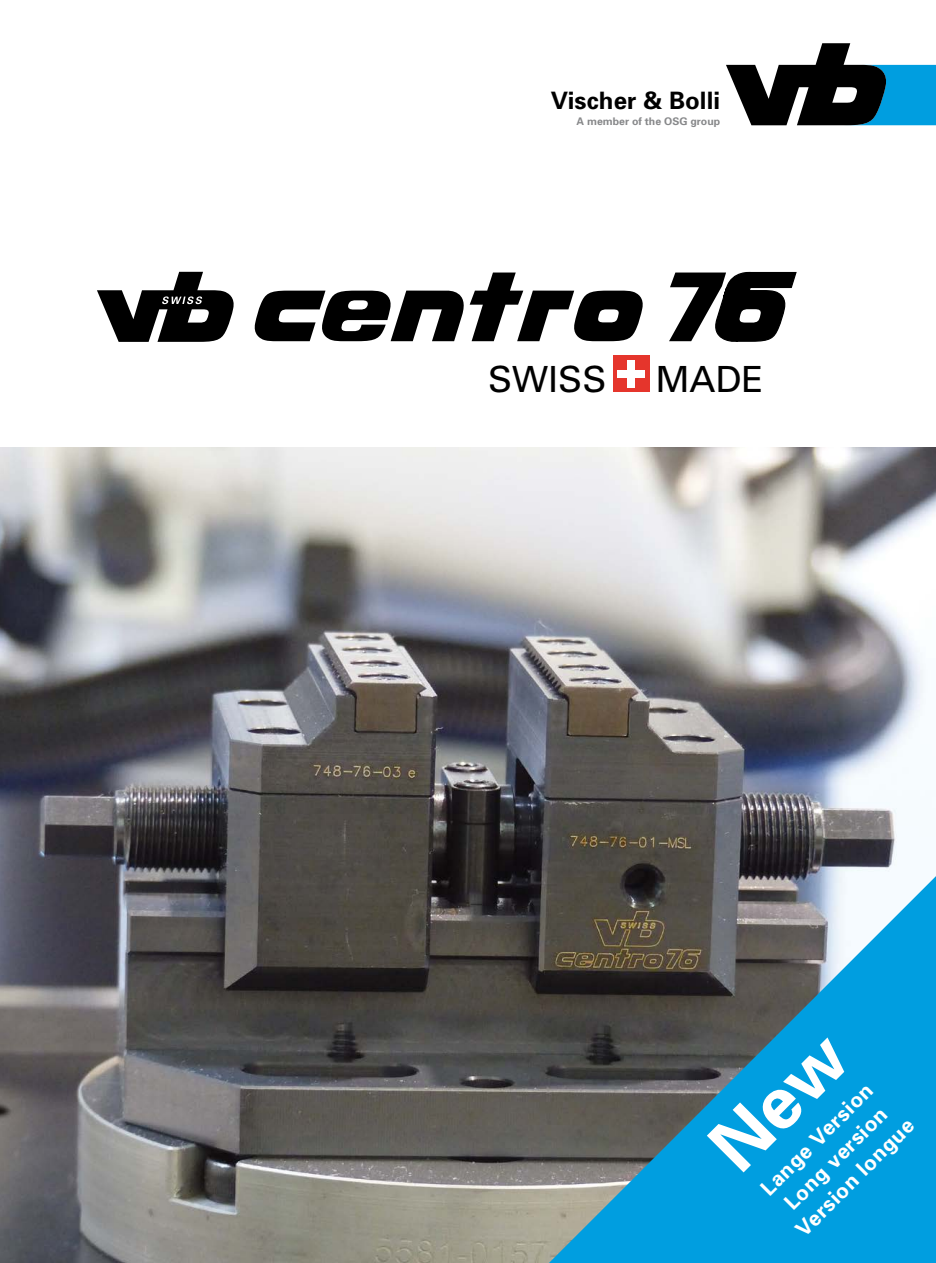
<style>
.page{position:relative;width:936px;height:1263px;background:#fff}
.page>*{position:absolute;margin:0;border:0;box-sizing:border-box;transform-origin:0 0}
.t1{font:36.15px "Univers";color:#000}
.t2{font:700 24px "Univers";letter-spacing:.005em;color:#000}
.t3{font:700 21px/27px "Univers";color:#fff;text-align:center}
.t4{font:700 10.5px "Univers";color:#87888a}
</style>
<div class="page">
<svg style="left:254px;top:272px;width:389px;height:69px"></svg>
<svg style="left:669px;top:271px;width:128px;height:71px"></svg>
<svg style="left:97px;top:272px;width:137px;height:70px"></svg>
<div style="left:613px;top:356px;width:36px;height:36px;background:#e5352c"></div>
<div style="left:627px;top:360px;width:8px;height:28px;background:#fff"></div>
<div style="left:617px;top:370px;width:28px;height:8px;background:#fff"></div>
<svg style="left:726px;top:43px;width:209px;height:82px"></svg>
<img style="left:0;top:447px;width:935px;height:816px">
<svg style="left:549px;top:876px;width:386px;height:387px;background:#3a7e99"></svg>
<svg style="left:706px;top:1037px;width:147px;height:135px;background:#0b95cf"></svg>
<p class="t2" style="left:550px;top:86px;width:171px">Vischer &amp; Bolli</p>
<p class="t4" style="left:576px;top:115px;width:145px">A member of the OSG group</p>
<h1 class="t1" style="left:488px;top:358px;width:120px">SWISS</h1>
<h1 class="t1" style="left:655px;top:358px;width:110px">MADE</h1>
<p class="t3" style="left:751px;top:1185px;width:159px;rotate:-45deg">Lange Version<br>Long version<br>Version longue</p>
</div>
